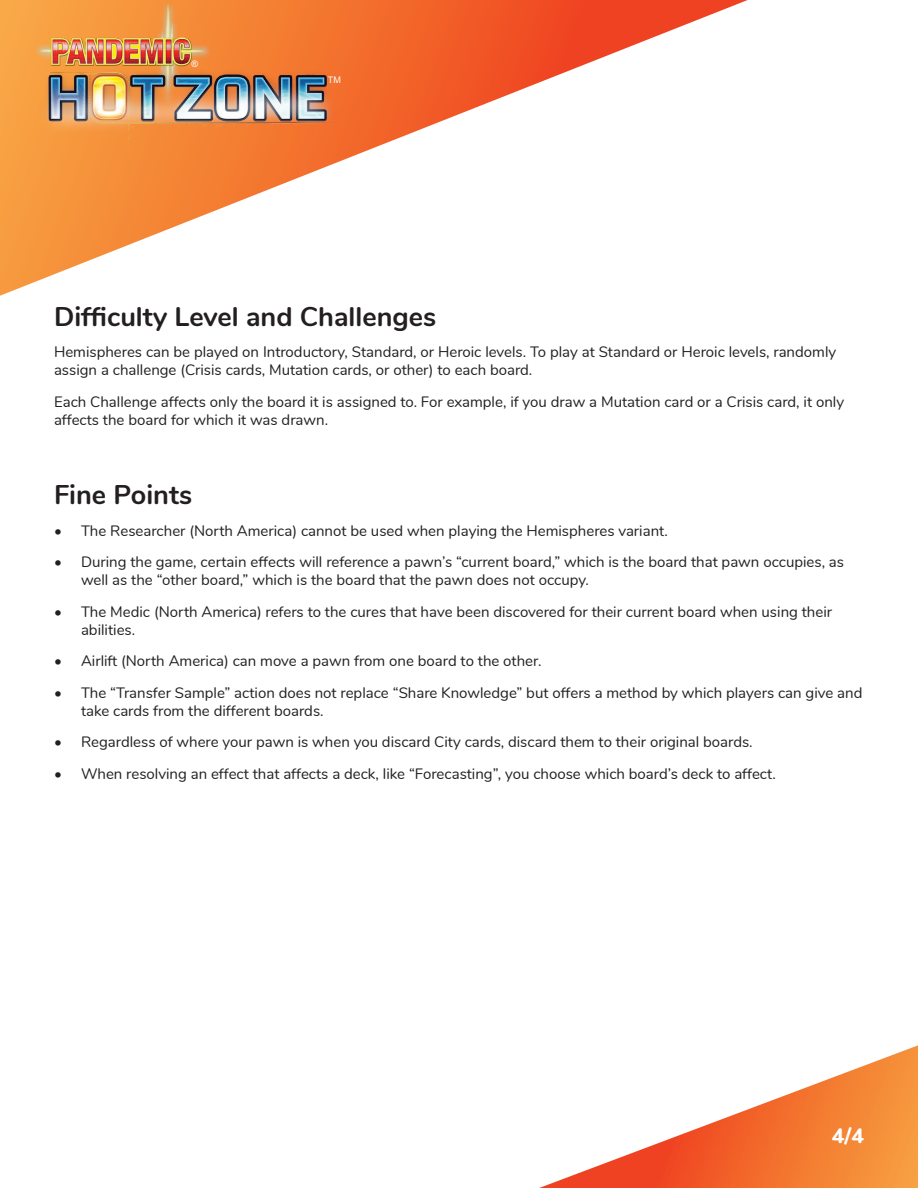
<style>
.page{position:relative;width:918px;height:1188px;background:#fff}
.page>*{position:absolute;margin:0;border:0;box-sizing:border-box;transform-origin:0 0}
.Header_2{font:700 27px "Nunito";color:#231f20}
.t1{font:800 21px "Nunito";color:#fff}
.Body{font:15px/18px "Nunito";color:#231f20}
.t2{font:9px "Arial";color:#fff}
</style>
<div class="page">
<svg style="left:0;top:0;width:748px;height:296px"></svg>
<svg style="left:539px;top:1045px;width:379px;height:143px"></svg>
<img style="left:27px;top:0;width:195px;height:109px">
<img style="left:30px;top:21px;width:312px;height:141px">
<p class="t2" style="left:191px;top:58px;width:8px">®</p>
<p class="t2" style="left:328px;top:74px;width:14px">TM</p>
<p class="Header_2" style="left:54px;top:297px;width:384px">Difficulty Level and Challenges</p>
<p class="Body" style="left:54px;top:342px;width:784px">Hemispheres can be played on Introductory, Standard, or Heroic levels. To play at Standard or Heroic levels, randomly assign a challenge (Crisis cards, Mutation cards, or other) to each board.</p>
<p class="Body" style="left:54px;top:392px;width:792px">Each Challenge affects only the board it is assigned to. For example, if you draw a Mutation card or a Crisis card, it only affects the board for which it was drawn.</p>
<p class="Header_2" style="left:54px;top:475px;width:140px">Fine Points</p>
<p class="Body" style="left:54px;top:521px;width:615px">• The Researcher (North America) cannot be used when playing the Hemispheres variant.</p>
<p class="Body" style="left:81px;top:552px;width:765px;text-indent:-27px">• During the game, certain effects will reference a pawn’s “current board,” which is the board that pawn occupies, as well as the “other board,” which is the board that the pawn does not occupy.</p>
<p class="Body" style="left:81px;top:602px;width:753px;text-indent:-27px">• The Medic (North America) refers to the cures that have been discovered for their current board when using their abilities.</p>
<p class="Body" style="left:54px;top:651px;width:489px">• Airlift (North America) can move a pawn from one board to the other.</p>
<p class="Body" style="left:81px;top:683px;width:783px;text-indent:-27px">• The “Transfer Sample” action does not replace “Share Knowledge” but offers a method by which players can give and take cards from the different boards.</p>
<p class="Body" style="left:54px;top:732px;width:700px">• Regardless of where your pawn is when you discard City cards, discard them to their original boards.</p>
<p class="Body" style="left:54px;top:764px;width:723px">• When resolving an effect that affects a deck, like “Forecasting”, you choose which board’s deck to affect.</p>
<h2 class="t1" style="left:832px;top:1120px;width:34px">4/4</h2>
</div>
